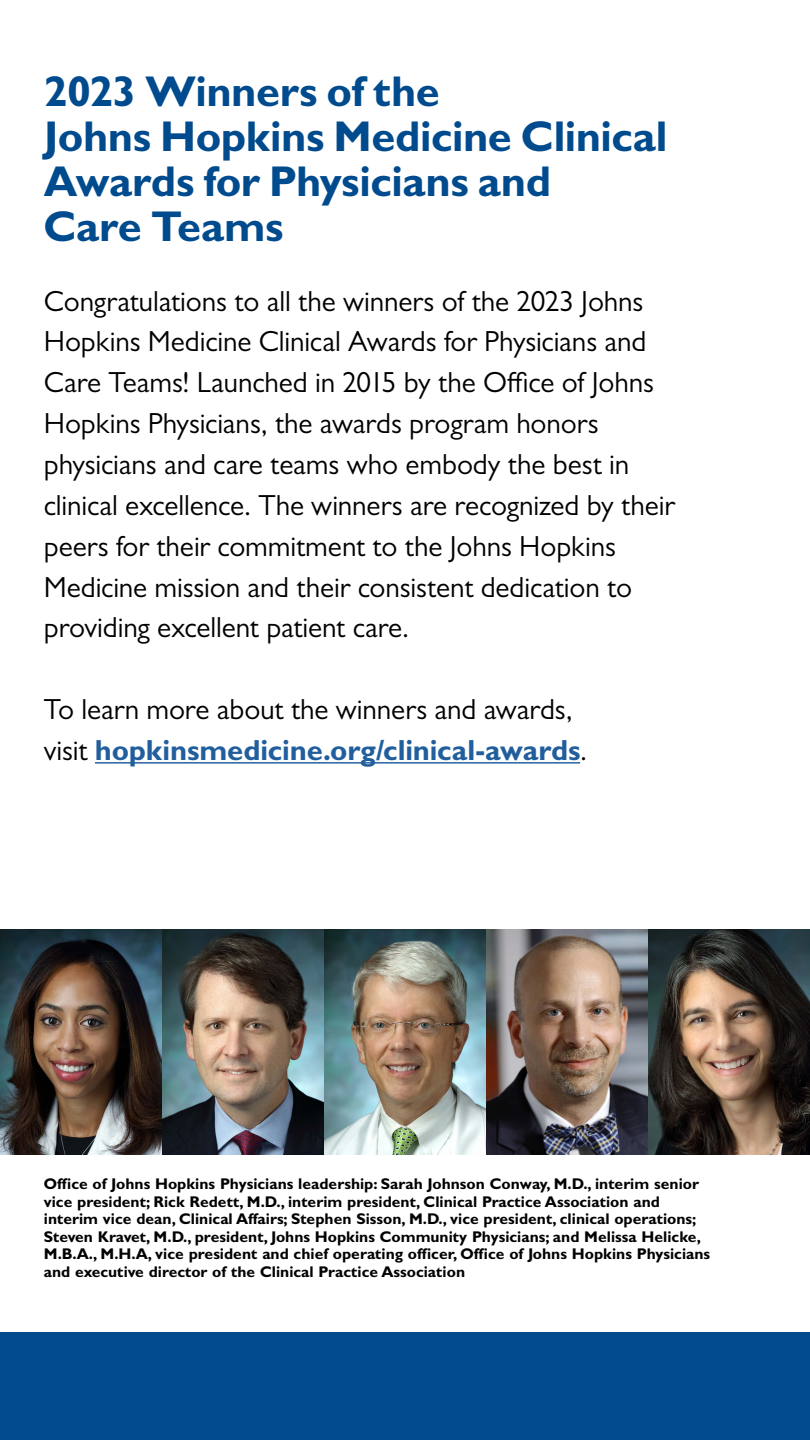
<style>
.page{position:relative;width:810px;height:1440px;background:#fff}
.page>*{position:absolute;margin:0;border:0;box-sizing:border-box;transform-origin:0 0}
.t1{font:700 43.2px/45px "Gill Sans MT Std";letter-spacing:-.01em;color:#004b8d}
.t2{font:29.17px/40.9px "Gill Sans MT Std";letter-spacing:-.005em;color:#000}
.t3{font:700 15.52px/17.5px "Gill Sans MT Std";color:#000}
.s1{font-weight:700;color:#215e9e}
</style>
<div class="page">
<div style="left:0;top:1332px;width:810px;height:108px;background:#004b8d"></div>
<hr style="left:95px;top:762px;width:485px;height:2px;background:#215e9e">
<img style="left:0;top:929px;width:648px;height:226px">
<img style="left:162px;top:929px;width:162px;height:226px">
<svg style="left:648px;top:929px;width:162px;height:226px;background:#4e443a"></svg>
<h1 class="t1" style="left:44px;top:68px;width:625px">2023 Winners of the<br>Johns Hopkins Medicine Clinical<br>Awards for Physicians and<br>Care Teams</h1>
<p class="t2" style="left:44px;top:280px;width:633px">Congratulations to all the winners of the 2023 Johns Hopkins Medicine Clinical Awards for Physicians and Care Teams! Launched in 2015 by the Office of Johns Hopkins Physicians, the awards program honors physicians and care teams who embody the best in clinical excellence. The winners are recognized by their peers for their commitment to the Johns Hopkins Medicine mission and their consistent dedication to providing excellent patient care.</p>
<p class="t2" style="left:44px;top:689px;width:545px">To learn more about the winners and awards, visit <span class="s1">hopkinsmedicine.org/clinical-awards</span>.</p>
<p class="t3" style="left:44px;top:1175px;width:668px">Office of Johns Hopkins Physicians leadership: Sarah Johnson Conway, M.D., interim senior vice president; Rick Redett, M.D., interim president, Clinical Practice Association and interim vice dean, Clinical Affairs; Stephen Sisson, M.D., vice president, clinical operations; Steven Kravet, M.D., president, Johns Hopkins Community Physicians; and Melissa Helicke, M.B.A., M.H.A, vice president and chief operating officer, Office of Johns Hopkins Physicians and executive director of the Clinical Practice Association</p>
</div>
